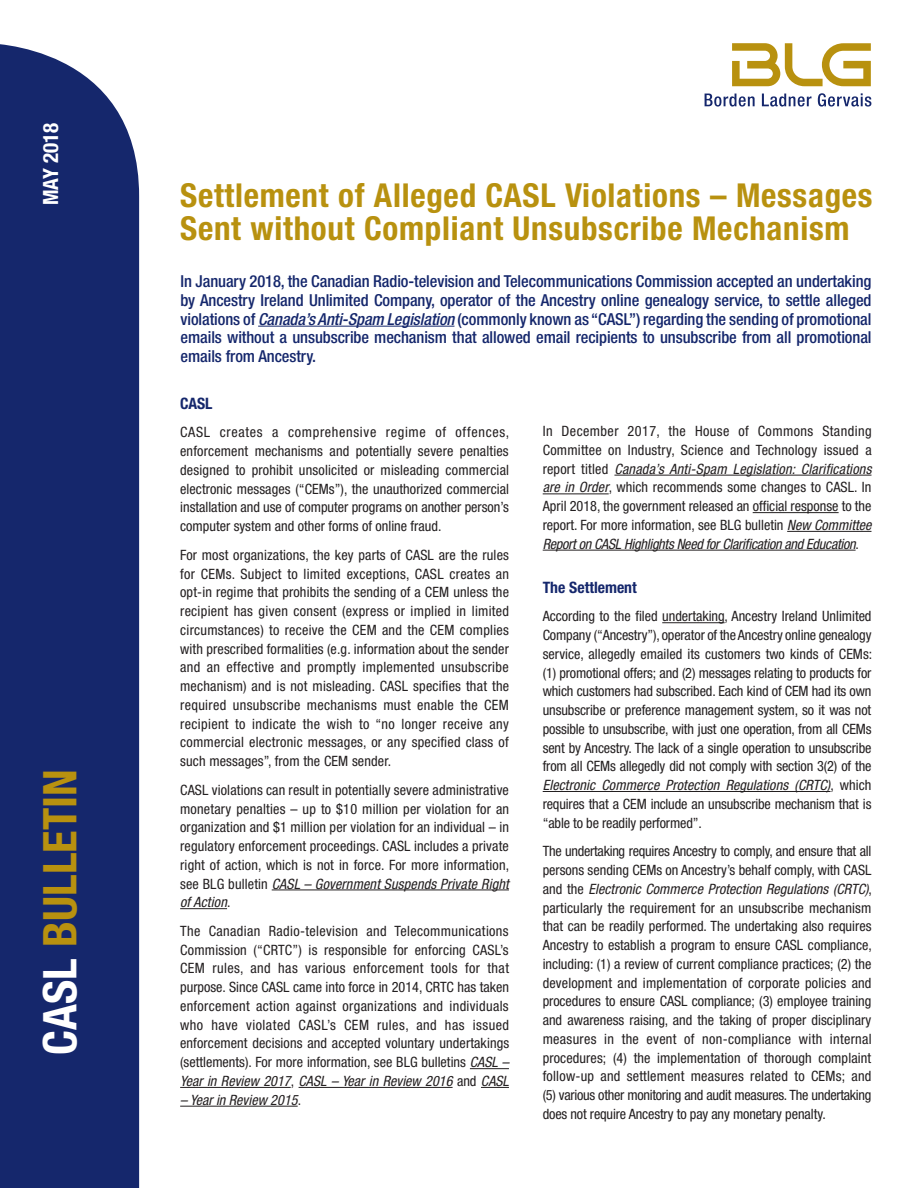
<style>
.page{position:relative;width:918px;height:1188px;background:#fff}
.page>*{position:absolute;margin:0;border:0;box-sizing:border-box;transform-origin:0 0}
.t1{font:700 condensed 46.5px "Helvetica Neue LT Pro";letter-spacing:.005em;color:#b8910f}
.Headline{font:700 condensed 33px/33px "Helvetica Neue LT Pro";letter-spacing:.025em;color:#b8910f}
.t2{font:700 condensed 21px "Helvetica Neue LT Pro";color:#fff}
.Blue_text_-_Body{font:500 condensed 16.5px/18.8px "Helvetica Neue LT Pro";letter-spacing:-.005em;color:#15276c;text-align:justify}
.t3{font:700 condensed 15.75px "Helvetica Neue LT Pro";color:#15276c}
.Body_-__full_justify{font:condensed 14.25px/18.8px "Helvetica Neue LT Pro";color:#231f20;text-align:justify}
.Body_-__full_justify-2{font:italic condensed 14.25px "Helvetica Neue LT Pro";color:#231f20}
.s1{color:#fff}
.s2{font-style:italic}
.s3{font-style:normal}
</style>
<div class="page">
<div style="left:0;top:44px;width:139px;height:1144px;background:#15276c"></div>
<svg style="left:705px;top:94px;width:50px;height:13px"></svg>
<svg style="left:762px;top:94px;width:50px;height:13px"></svg>
<svg style="left:818px;top:93px;width:53px;height:14px"></svg>
<svg style="left:732px;top:43px;width:139px;height:43px"></svg>
<hr style="left:258px;top:326px;width:196px;height:1px;background:#15276c">
<hr style="left:272px;top:890px;width:237px;height:1px;background:#231f20">
<hr style="left:180px;top:908px;width:47px;height:1px;background:#231f20">
<hr style="left:470px;top:1068px;width:39px;height:1px;background:#231f20">
<hr style="left:180px;top:1087px;width:111px;height:1px;background:#231f20">
<hr style="left:299px;top:1087px;width:154px;height:1px;background:#231f20">
<svg style="left:481px;top:1087px;width:28px;height:1px"></svg>
<hr style="left:180px;top:1106px;width:118px;height:1px;background:#231f20">
<hr style="left:614px;top:475px;width:258px;height:1px;background:#231f20">
<hr style="left:543px;top:494px;width:66px;height:1px;background:#231f20">
<hr style="left:753px;top:512px;width:86px;height:1px;background:#231f20">
<hr style="left:787px;top:531px;width:84px;height:1px;background:#231f20">
<hr style="left:543px;top:550px;width:313px;height:1px;background:#231f20">
<hr style="left:662px;top:622px;width:63px;height:1px;background:#231f20">
<hr style="left:543px;top:791px;width:288px;height:1px;background:#231f20">
<p class="t2" style="left:38px;top:205px;width:84px;rotate:-90deg">MAY 2018</p>
<p class="t1" style="left:32px;top:1055px;width:287px;rotate:-90deg"><span class="s1">CASL</span> BULLETIN</p>
<p class="Headline" style="left:180px;top:178px;width:694px">Settlement of Alleged CASL Violations – Messages<br>Sent without Compliant Unsubscribe Mechanism</p>
<p class="Blue_text_-_Body" style="left:181px;top:272px;width:693px">In January 2018, the Canadian Radio-television and Telecommunications Commission accepted an undertaking by Ancestry Ireland Unlimited Company, operator of the Ancestry online genealogy service, to settle alleged violations of <span class="s2">Canada’s Anti-Spam Legislation</span> (commonly known as “CASL”) regarding the sending of promotional emails without a unsubscribe mechanism that allowed email recipients to unsubscribe from all promotional emails from Ancestry.</p>
<p class="t3" style="left:180px;top:393px;width:34px">CASL</p>
<p class="Body_-__full_justify" style="left:180px;top:423px;width:331px">CASL creates a comprehensive regime of offences, enforcement mechanisms and potentially severe penalties designed to prohibit unsolicited or misleading commercial electronic messages (“CEMs”), the unauthorized commercial installation and use of computer programs on another person’s computer system and other forms of online fraud.</p>
<p class="Body_-__full_justify" style="left:180px;top:545px;width:330px">For most organizations, the key parts of CASL are the rules for CEMs. Subject to limited exceptions, CASL creates an opt-in regime that prohibits the sending of a CEM unless the recipient has given consent (express or implied in limited circumstances) to receive the CEM and the CEM complies with prescribed formalities (e.g. information about the sender and an effective and promptly implemented unsubscribe mechanism) and is not misleading. CASL specifies that the required unsubscribe mechanisms must enable the CEM recipient to indicate the wish to “no longer receive any commercial electronic messages, or any specified class of such messages”, from the CEM sender.</p>
<p class="Body_-__full_justify" style="left:180px;top:780px;width:331px">CASL violations can result in potentially severe administrative monetary penalties – up to $10 million per violation for an organization and $1 million per violation for an individual – in regulatory enforcement proceedings. CASL includes a private right of action, which is not in force. For more information, see BLG bulletin <span class="s2">CASL – Government Suspends Private Right of Action</span>.</p>
<p class="Body_-__full_justify" style="left:180px;top:921px;width:331px">The Canadian Radio-television and Telecommunications Commission (“CRTC”) is responsible for enforcing CASL’s CEM rules, and has various enforcement tools for that purpose. Since CASL came into force in 2014, CRTC has taken enforcement action against organizations and individuals who have violated CASL’s CEM rules, and has issued enforcement decisions and accepted voluntary undertakings (settlements). For more information, see BLG bulletins <span class="s2">CASL – Year in Review 2017</span>, <span class="s2">CASL – Year in Review 2016</span> and <span class="s2">CASL</span></p>
<p class="Body_-__full_justify-2" style="left:180px;top:1091px;width:122px">– Year in Review 2015<span class="s3">.</span></p>
<p class="Body_-__full_justify" style="left:543px;top:422px;width:330px">In December 2017, the House of Commons Standing Committee on Industry, Science and Technology issued a report titled <span class="s2">Canada’s Anti-Spam Legislation: Clarifications are in Order</span>, which recommends some changes to CASL. In April 2018, the government released an official response to the report. For more information, see BLG bulletin <span class="s2">New Committee Report on CASL Highlights Need for Clarification and Education</span>.</p>
<p class="t3" style="left:543px;top:577px;width:96px">The Settlement</p>
<p class="Body_-__full_justify" style="left:543px;top:607px;width:331px">According to the filed undertaking, Ancestry Ireland Unlimited Company (“Ancestry”), operator of the Ancestry online genealogy service, allegedly emailed its customers two kinds of CEMs: (1) promotional offers; and (2) messages relating to products for which customers had subscribed. Each kind of CEM had its own unsubscribe or preference management system, so it was not possible to unsubscribe, with just one operation, from all CEMs sent by Ancestry. The lack of a single operation to unsubscribe from all CEMs allegedly did not comply with section 3(2) of the <span class="s2">Electronic Commerce Protection Regulations (CRTC)</span>, which requires that a CEM include an unsubscribe mechanism that is “able to be readily performed”.</p>
<p class="Body_-__full_justify" style="left:543px;top:842px;width:331px">The undertaking requires Ancestry to comply, and ensure that all persons sending CEMs on Ancestry’s behalf comply, with CASL and the <span class="s2">Electronic Commerce Protection Regulations (CRTC)</span>, particularly the requirement for an unsubscribe mechanism that can be readily performed. The undertaking also requires Ancestry to establish a program to ensure CASL compliance, including: (1) a review of current compliance practices; (2) the development and implementation of corporate policies and procedures to ensure CASL compliance; (3) employee training and awareness raising, and the taking of proper disciplinary measures in the event of non-compliance with internal procedures; (4) the implementation of thorough complaint follow-up and settlement measures related to CEMs; and (5) various other monitoring and audit measures. The undertaking does not require Ancestry to pay any monetary penalty.</p>
</div>
